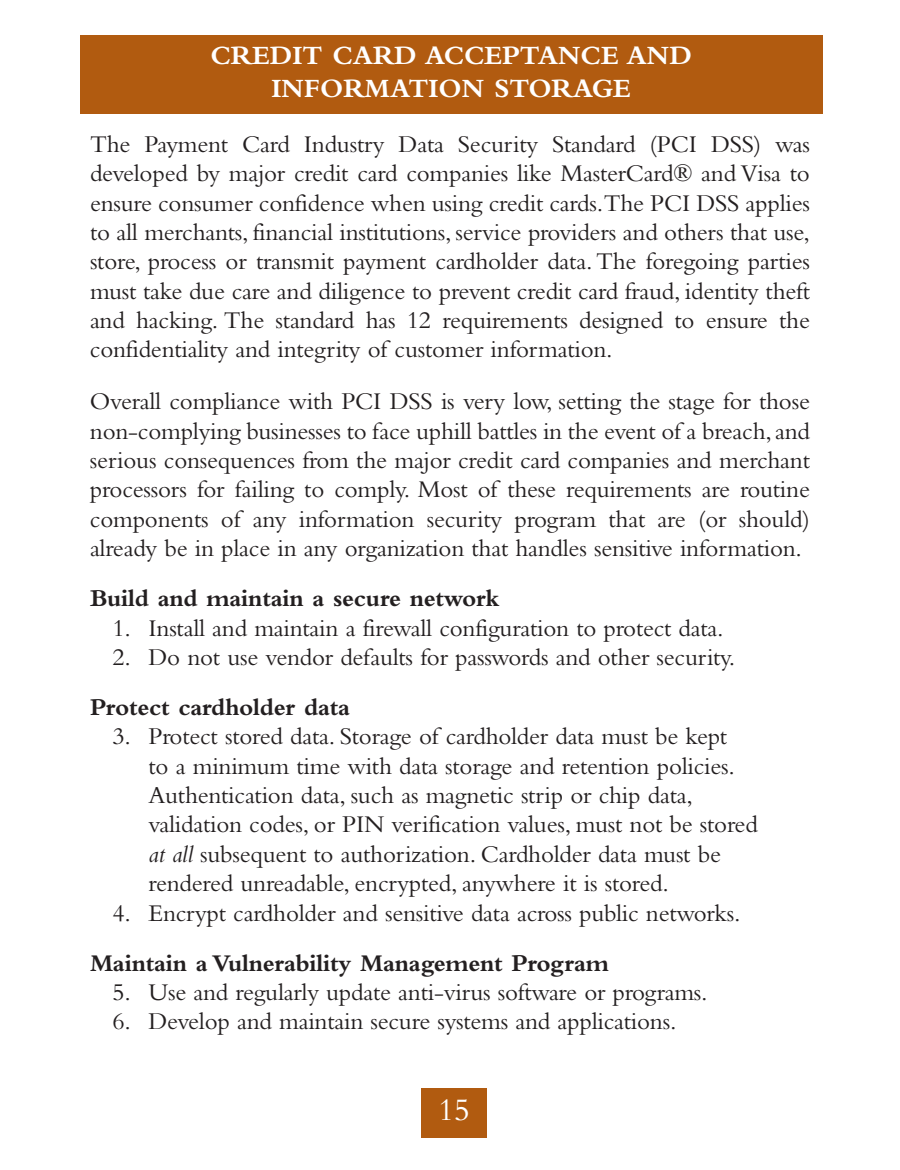
<style>
.page{position:relative;width:900px;height:1170px;background:#fff}
.page>*{position:absolute;margin:0;border:0;box-sizing:border-box;transform-origin:0 0}
.t1{font:32.5px "Bembo";color:#fff}
.t2{font:700 27.5px/32.5px "Bembo";color:#fff;text-align:center}
.t3{font:25px/29.5px "Bembo";letter-spacing:-.01em;color:#231f20;text-align:justify}
.t4{font:700 25px "Bembo";letter-spacing:-.01em;color:#231f20}
.s1{font-style:italic}
</style>
<div class="page">
<div style="left:80px;top:35px;width:742px;height:79px;background:#b15b10"></div>
<div style="left:421px;top:1088px;width:66px;height:50px;background:#b15b10"></div>
<p class="t2" style="left:211px;top:42px;width:483px">CREDIT CARD ACCEPTANCE AND<br>INFORMATION STORAGE</p>
<p class="t3" style="left:90px;top:132px;width:722px">The Payment Card Industry Data Security Standard (PCI DSS) was developed by major credit card companies like MasterCard® and Visa to ensure consumer confidence when using credit cards.The PCI DSS applies to all merchants, financial institutions, service providers and others that use, store, process or transmit payment cardholder data. The foregoing parties must take due care and diligence to prevent credit card fraud, identity theft and hacking. The standard has 12 requirements designed to ensure the confidentiality and integrity of customer information.</p>
<p class="t3" style="left:90px;top:389px;width:721px">Overall compliance with PCI DSS is very low, setting the stage for those non-complying businesses to face uphill battles in the event of a breach,and serious consequences from the major credit card companies and merchant processors for failing to comply. Most of these requirements are routine components of any information security program that are (or should) already be in place in any organization that handles sensitive information.</p>
<p class="t4" style="left:90px;top:590px;width:411px">Build and maintain a secure network</p>
<p class="t3" style="left:113px;top:615px;width:613px">1. Install and maintain a firewall configuration to protect data.</p>
<p class="t3" style="left:113px;top:645px;width:624px">2. Do not use vendor defaults for passwords and other security.</p>
<p class="t4" style="left:90px;top:698px;width:262px">Protect cardholder data</p>
<p class="t3" style="left:149px;top:724px;width:611px;text-align:left;text-indent:-36px">3. Protect stored data. Storage of cardholder data must be kept<br>to a minimum time with data storage and retention policies.<br>Authentication data, such as magnetic strip or chip data, validation codes, or PIN verification values, must not be stored <span class="s1">at all</span> subsequent to authorization. Cardholder data must be rendered unreadable, encrypted, anywhere it is stored.</p>
<p class="t3" style="left:113px;top:900px;width:630px">4. Encrypt cardholder and sensitive data across public networks.</p>
<p class="t4" style="left:90px;top:954px;width:520px">Maintain a Vulnerability Management Program</p>
<p class="t3" style="left:113px;top:980px;width:597px">5. Use and regularly update anti-virus software or programs.</p>
<p class="t3" style="left:113px;top:1009px;width:566px">6. Develop and maintain secure systems and applications.</p>
<h1 class="t1" style="left:438px;top:1098px;width:33px">15</h1>
</div>
